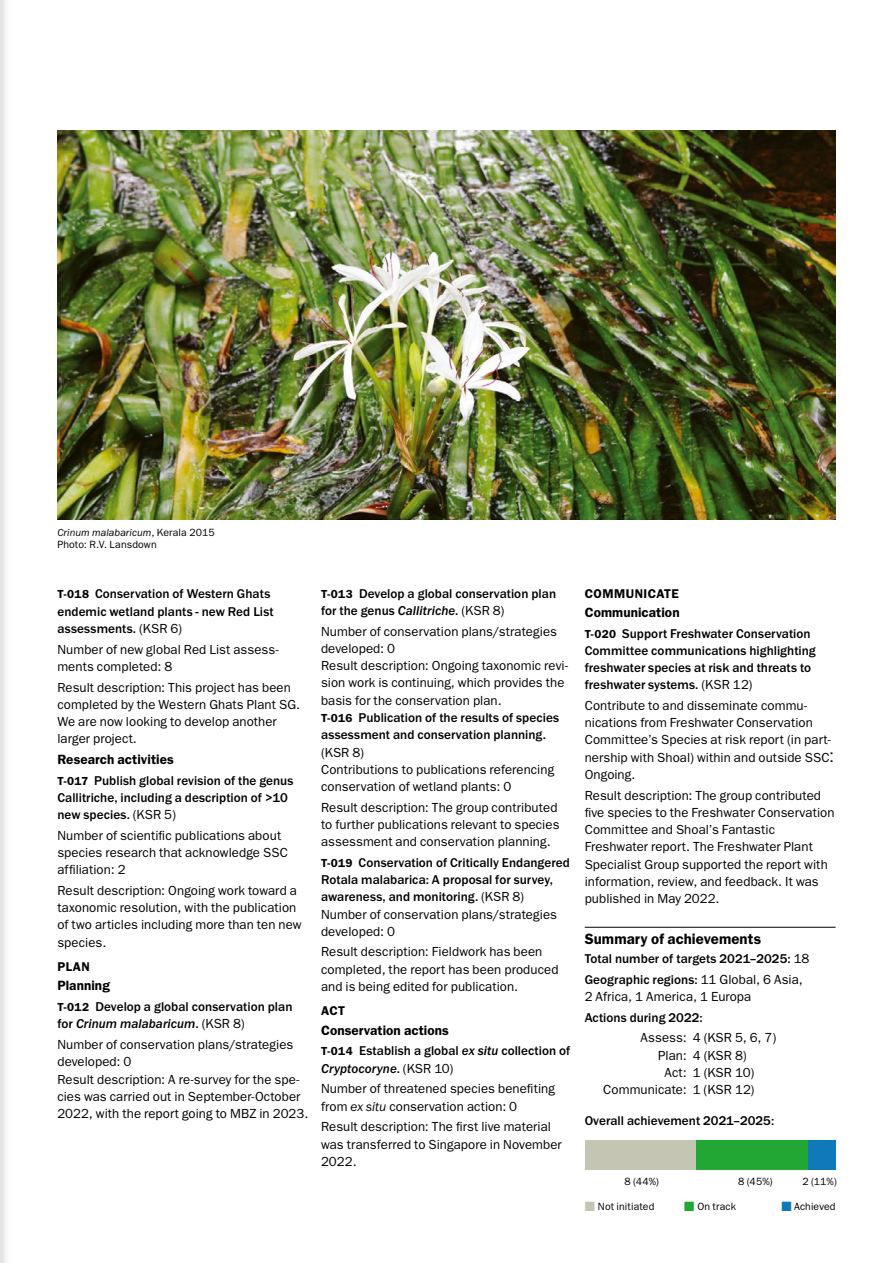
<style>
.page{position:relative;width:893px;height:1263px;background:#fff}
.page>*{position:absolute;margin:0;border:0;box-sizing:border-box;transform-origin:0 0}
.t1{font:600 15px "ITC Franklin Gothic Std";letter-spacing:.005em;color:#000}
.t2{font:600 13.5px "ITC Franklin Gothic Std";letter-spacing:.005em;color:#000}
.t3{font:13.2px/17.2px "ITC Franklin Gothic Std";letter-spacing:.005em;color:#000}
.t4{font:500 13.2px/17.2px "ITC Franklin Gothic Std";letter-spacing:.005em;color:#000}
.t5{font:13.2px "ITC Franklin Gothic Std Med It";letter-spacing:.005em;color:#000}
.t6{font:600 12.75px "ITC Franklin Gothic Std";letter-spacing:.035em;color:#000}
.t7{font:10.5px/12.8px "ITC Franklin Gothic Std";letter-spacing:.015em;color:#000}
.s1{font-style:italic}
.s2{font-weight:600;font-size:11.7px}
.s3{font-weight:400}
.s4{font-family:"ITC Franklin Gothic Std";font-weight:500}
.s5{font-family:"ITC Franklin Gothic Std"}
.s6{font-family:"ITC Franklin Gothic Std Med It";font-weight:400}
.s7{font-weight:500}
.s8{font-family:"Arial";font-size:18px}
.s9{color:#c5c5b3}
.s10{color:#23a734}
.s11{color:#1079b8}
</style>
<div class="page">
<svg style="left:0;top:0;width:6px;height:1263px"></svg>
<hr style="left:585px;top:927px;width:251px;height:1px;background:#000">
<img style="left:57px;top:131px;width:779px;height:389px">
<div style="left:594px;top:1140px;width:220px;height:29px;background:#23a734"></div>
<div style="left:585px;top:1140px;width:111px;height:29px;background:#c5c5b3"></div>
<div style="left:808px;top:1140px;width:28px;height:29px;background:#1079b8"></div>
<p class="t7" style="left:57px;top:526px;width:159px"><span class="s1">Crinum malabaricum</span>, Kerala 2015<br>Photo: R.V. Lansdown</p>
<p class="t4" style="left:57px;top:586px;width:218px"><span class="s2">T-018</span> Conservation of Western Ghats endemic wetland plants - new Red List assessments. <span class="s3">(KSR 6)</span></p>
<p class="t3" style="left:57px;top:641px;width:223px">Number of new global Red List assess&shy;ments completed: 8</p>
<p class="t3" style="left:57px;top:678px;width:244px">Result description: This project has been completed by the Western Ghats Plant SG.<br>We are now looking to develop another larger project.</p>
<p class="t2" style="left:57px;top:751px;width:118px">Research activities</p>
<p class="t4" style="left:57px;top:772px;width:238px"><span class="s2">T-017</span> Publish global revision of the genus<br>Callitriche, including a description of &gt;10 new species. <span class="s3">(KSR 5)</span></p>
<p class="t3" style="left:57px;top:827px;width:232px">Number of scientific publications about species research that acknowledge SSC affiliation: 2</p>
<p class="t3" style="left:57px;top:882px;width:246px">Result description: Ongoing work toward a taxonomic resolution, with the publication of two articles including more than ten new species.</p>
<p class="t6" style="left:57px;top:959px;width:34px">PLAN</p>
<p class="t2" style="left:57px;top:978px;width:54px">Planning</p>
<p class="t4" style="left:57px;top:998px;width:237px"><span class="s2">T-012</span> Develop a global conservation plan</p>
<p class="t5" style="left:57px;top:1016px;width:189px"><span class="s4">for</span> Crinum malabaricum<span class="s4">.</span> <span class="s5">(KSR 8)</span></p>
<p class="t3" style="left:57px;top:1036px;width:252px">Number of conservation plans/strategies developed: 0<br>Result description: A re-survey for the spe&shy;cies was carried out in September-October 2022, with the report going to MBZ in 2023.</p>
<p class="t4" style="left:321px;top:585px;width:237px"><span class="s2">T-013</span> Develop a global conservation plan for the genus <span class="s6">Callitriche</span>. <span class="s3">(KSR 8)</span></p>
<p class="t3" style="left:321px;top:623px;width:249px">Number of conservation plans/strategies developed: 0<br>Result description: Ongoing taxonomic revi&shy;sion work is continuing, which provides the basis for the conservation plan.<br><span class="s2">T-016</span> <span class="s7">Publication of the results of species assessment and conservation planning.</span></p>
<p class="t3" style="left:321px;top:743px;width:235px">(KSR 8)<br>Contributions to publications referencing conservation of wetland plants: 0</p>
<p class="t3" style="left:321px;top:799px;width:240px">Result description: The group contributed to further publications relevant to species assessment and conservation planning.</p>
<p class="t4" style="left:321px;top:854px;width:250px"><span class="s2">T-019</span> Conservation of Critically Endangered Rotala malabarica: A proposal for survey, awareness, and monitoring. <span class="s3">(KSR 8)<br>Number of conservation plans/strategies developed: 0</span></p>
<p class="t3" style="left:321px;top:943px;width:239px">Result description: Fieldwork has been completed, the report has been produced and is being edited for publication.</p>
<p class="t6" style="left:321px;top:1003px;width:26px">ACT</p>
<p class="t2" style="left:321px;top:1022px;width:129px">Conservation actions</p>
<p class="t4" style="left:321px;top:1042px;width:251px"><span class="s2">T-014</span> Establish a global <span class="s6">ex situ</span> collection of</p>
<p class="t5" style="left:321px;top:1061px;width:134px">Cryptocoryne<span class="s4">.</span> <span class="s5">(KSR 10)</span></p>
<p class="t3" style="left:321px;top:1080px;width:235px">Number of threatened species benefiting from <span class="s1">ex situ</span> conservation action: 0</p>
<p class="t3" style="left:321px;top:1118px;width:242px">Result description: The first live material was transferred to Singapore in November<br>2022.</p>
<p class="t6" style="left:585px;top:586px;width:96px">COMMUNICATE</p>
<p class="t2" style="left:585px;top:604px;width:96px">Communication</p>
<p class="t4" style="left:585px;top:625px;width:233px"><span class="s2">T-020</span> Support Freshwater Conservation Committee communications highlighting freshwater species at risk and threats to freshwater systems. <span class="s3">(KSR 12)</span></p>
<p class="t3" style="left:585px;top:697px;width:251px">Contribute to and disseminate commu&shy;nications from Freshwater Conservation Committee’s Species at risk report (in part&shy;nership with Shoal) within and outside SSC<span class="s8">:<br></span>Ongoing.</p>
<p class="t3" style="left:585px;top:787px;width:251px">Result description: The group contributed five species to the Freshwater Conservation Committee and Shoal’s Fantastic Freshwater report. The Freshwater Plant Specialist Group supported the report with information, review, and feedback. It was published in May 2022.</p>
<p class="t1" style="left:585px;top:930px;width:178px">Summary of achievements</p>
<p class="t4" style="left:585px;top:948px;width:226px;line-height:20.7px">Total number of targets 2021–2025: <span class="s3">18<br></span>Geographic regions: <span class="s3">11 Global, 6 Asia,</span></p>
<p class="t3" style="left:585px;top:988px;width:168px">2 Africa, 1 America, 1 Europa</p>
<p class="t4" style="left:585px;top:1009px;width:120px">Actions during 2022:</p>
<p class="t3" style="left:641px;top:1029px;width:137px">Assess: 4 (KSR 5, 6, 7)</p>
<p class="t3" style="left:658px;top:1047px;width:90px">Plan: 4 (KSR 8)</p>
<p class="t3" style="left:665px;top:1064px;width:91px">Act: 1 (KSR 10)</p>
<p class="t3" style="left:603px;top:1081px;width:153px">Communicate: 1 (KSR 12)</p>
<p class="t4" style="left:585px;top:1112px;width:191px">Overall achievement 2021–2025:</p>
<p class="t7" style="left:624px;top:1175px;width:36px">8 (44%)</p>
<p class="t7" style="left:738px;top:1175px;width:36px">8 (45%)</p>
<p class="t7" style="left:802px;top:1175px;width:36px">2 (11%)</p>
<p class="t7" style="left:585px;top:1200px;width:71px"><span class="s9">■</span> Not initiated</p>
<p class="t7" style="left:684px;top:1200px;width:53px"><span class="s10">■</span> On track</p>
<p class="t7" style="left:781px;top:1200px;width:56px"><span class="s11">■</span> Achieved</p>
</div>
